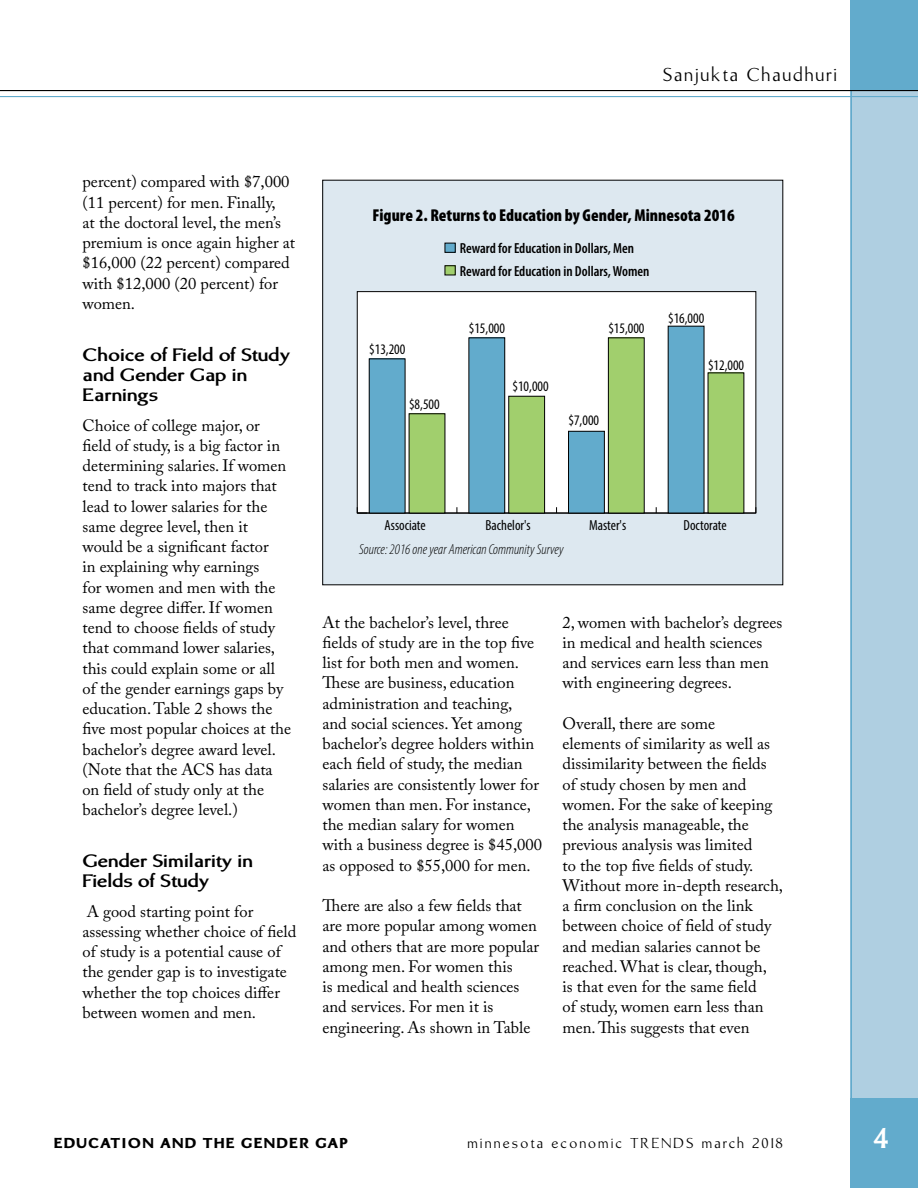
<style>
.page{position:relative;width:918px;height:1188px;background:#fff}
.page>*{position:absolute;margin:0;border:0;box-sizing:border-box;transform-origin:0 0}
.t1{font:700 30px "Brinar";color:#fff}
.t2{font:19.5px "Brinar";letter-spacing:.1em;color:#000}
.Heading_3_H3{font:700 18.9px/20.2px "Brinar";letter-spacing:-.01em;color:#000;scale:1.11 1}
.t3{font:900 condensed 17.25px "Myriad Pro";color:#000}
.t4{font:16.5px/20.2px "Adobe Caslon Pro";color:#000}
.t5{font:15px "Brinar";letter-spacing:.15em;color:#000}
.t6{font:900 15px "Brinar";letter-spacing:.12em;color:#000}
.t7{font:condensed 14.55px "Myriad Pro";color:#000}
.t8{font:600 condensed 14.55px/22.6px "Myriad Pro";color:#000}
.t9{font:italic 300 condensed 14.55px "Myriad Pro";color:#000}
</style>
<div class="page">
<div style="left:850px;top:90px;width:68px;height:1008px;background:#afcfe1"></div>
<div style="left:850px;top:1098px;width:68px;height:90px;background:#62abcc"></div>
<div style="left:850px;top:0;width:68px;height:90px;background:#62abcc"></div>
<hr style="left:850px;top:0;width:2px;height:1188px;background:#62abcc">
<hr style="left:0;top:96px;width:918px;height:1px;background:#62abcc">
<hr style="left:0;top:90px;width:918px;height:1px;background:#000">
<div style="left:323px;top:180px;width:460px;height:405px;background:#dde8f0"></div>
<div style="left:357px;top:292px;width:399px;height:221px;background:#fff"></div>
<div style="left:357px;top:291px;width:399px;height:222px;border:1px solid #000"></div>
<hr style="left:357px;top:513px;width:399px;height:1px;background:#000">
<svg style="left:357px;top:507px;width:10px;height:7px"></svg>
<div style="left:409px;top:414px;width:36px;height:99px;background:#a1cf6d"></div>
<div style="left:509px;top:396px;width:36px;height:117px;background:#a1cf6d"></div>
<div style="left:509px;top:396px;width:36px;height:117px;border:1px solid #000"></div>
<div style="left:608px;top:338px;width:36px;height:175px;background:#a1cf6d"></div>
<div style="left:608px;top:338px;width:36px;height:175px;border:1px solid #000"></div>
<div style="left:708px;top:373px;width:36px;height:140px;background:#a1cf6d"></div>
<div style="left:369px;top:359px;width:36px;height:154px;background:#62abcc"></div>
<div style="left:369px;top:359px;width:36px;height:154px;border:1px solid #000"></div>
<div style="left:469px;top:338px;width:36px;height:175px;background:#62abcc"></div>
<div style="left:469px;top:338px;width:36px;height:175px;border:1px solid #000"></div>
<div style="left:569px;top:431px;width:35px;height:82px;background:#62abcc"></div>
<div style="left:568px;top:431px;width:37px;height:82px;border:1px solid #000"></div>
<div style="left:668px;top:326px;width:36px;height:187px;background:#62abcc"></div>
<div style="left:445px;top:266px;width:10px;height:9px;background:#a1cf6d"></div>
<div style="left:445px;top:243px;width:10px;height:9px;background:#62abcc"></div>
<div style="left:445px;top:243px;width:10px;height:10px;border:1px solid #000"></div>
<p class="t2" style="left:663px;top:64px;width:176px">Sanjukta Chaudhuri</p>
<p class="t4" style="left:83px;top:172px;width:214px">percent) compared with $7,000 (11 percent) for men. Finally,<br>at the doctoral level, the men’s premium is once again higher at $16,000 (22 percent) compared with $12,000 (20 percent) for women.</p>
<h3 class="Heading_3_H3" style="left:82px;top:345px;width:188px">Choice of Field of Study and Gender Gap in<br>Earnings</h3>
<p class="t4" style="left:82px;top:415px;width:210px">Choice of college major, or field of study, is a big factor in determining salaries. If women tend to track into majors that lead to lower salaries for the same degree level, then it would be a significant factor<br>in explaining why earnings<br>for women and men with the same degree differ. If women tend to choose fields of study that command lower salaries, this could explain some or all of the gender earnings gaps by education. Table 2 shows the five most popular choices at the bachelor’s degree award level. (Note that the ACS has data on field of study only at the bachelor’s degree level.)</p>
<h3 class="Heading_3_H3" style="left:82px;top:851px;width:155px">Gender Similarity in<br>Fields of Study</h3>
<p class="t4" style="left:82px;top:901px;width:215px">A good starting point for assessing whether choice of field of study is a potential cause of the gender gap is to investigate whether the top choices differ between women and men.</p>
<p class="t3" style="left:373px;top:205px;width:364px">Figure 2. Returns to Education by Gender, Minnesota 2016</p>
<p class="t7" style="left:369px;top:340px;width:38px">$13,200</p>
<p class="t7" style="left:409px;top:396px;width:32px">$8,500</p>
<p class="t8" style="left:460px;top:237px;width:191px">Reward for Education in Dollars, Men<br>Reward for Education in Dollars, Women</p>
<p class="t7" style="left:469px;top:319px;width:38px">$15,000</p>
<p class="t7" style="left:513px;top:378px;width:38px">$10,000</p>
<p class="t7" style="left:608px;top:319px;width:38px">$15,000</p>
<p class="t7" style="left:569px;top:412px;width:32px">$7,000</p>
<p class="t7" style="left:668px;top:309px;width:38px">$16,000</p>
<p class="t7" style="left:708px;top:357px;width:38px">$12,000</p>
<p class="t7" style="left:385px;top:517px;width:43px">Associate</p>
<p class="t7" style="left:486px;top:517px;width:47px">Bachelor's</p>
<p class="t7" style="left:589px;top:517px;width:39px">Master's</p>
<p class="t7" style="left:683px;top:517px;width:45px">Doctorate</p>
<p class="t9" style="left:359px;top:541px;width:206px">Source: 2016 one year American Community Survey</p>
<p class="t4" style="left:323px;top:612px;width:221px">At the bachelor’s level, three fields of study are in the top five list for both men and women.<br>These are business, education administration and teaching,<br>and social sciences. Yet among bachelor’s degree holders within each field of study, the median salaries are consistently lower for women than men. For instance, the median salary for women with a business degree is $45,000 as opposed to $55,000 for men.</p>
<p class="t4" style="left:323px;top:895px;width:218px">There are also a few fields that are more popular among women and others that are more popular among men. For women this<br>is medical and health sciences and services. For men it is engineering. As shown in Table</p>
<p class="t4" style="left:562px;top:612px;width:221px">2, women with bachelor’s degrees in medical and health sciences and services earn less than men with engineering degrees.</p>
<p class="t4" style="left:562px;top:713px;width:222px">Overall, there are some<br>elements of similarity as well as dissimilarity between the fields of study chosen by men and women. For the sake of keeping the analysis manageable, the previous analysis was limited<br>to the top five fields of study.<br>Without more in-depth research, a firm conclusion on the link between choice of field of study and median salaries cannot be reached. What is clear, though,<br>is that even for the same field<br>of study, women earn less than men. This suggests that even</p>
<p class="t6" style="left:54px;top:1134px;width:295px">EDUCATION AND THE GENDER GAP</p>
<p class="t5" style="left:467px;top:1134px;width:317px">minnesota economic TRENDS march 2018</p>
<h1 class="t1" style="left:873px;top:1122px;width:18px">4</h1>
</div>
